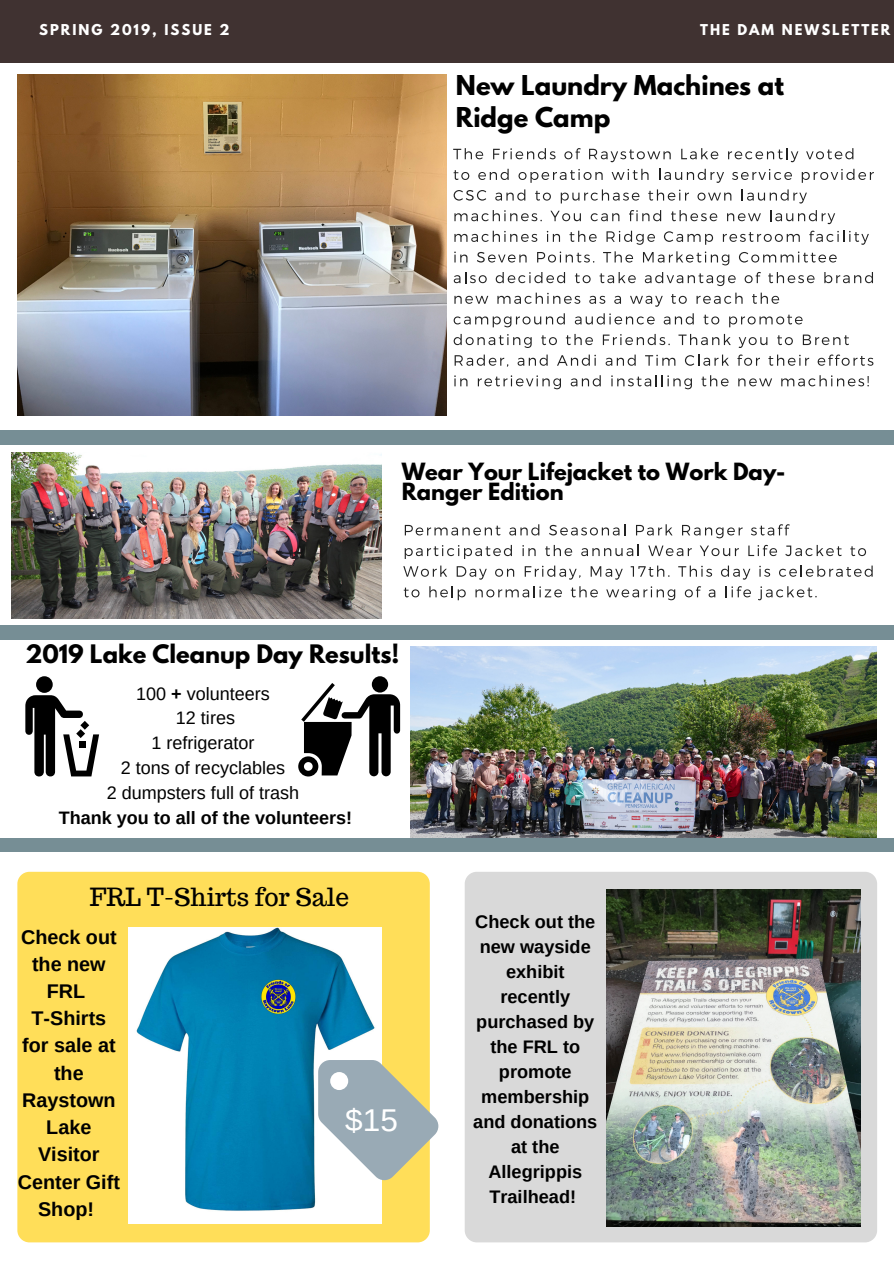
<style>
.page{position:relative;width:894px;height:1264px;background:#fff}
.page>*{position:absolute;margin:0;border:0;box-sizing:border-box;transform-origin:0 0}
.t1{font:31.5px "Arimo";color:#fff}
.t2{font:24.45px "Trocchi";color:#000}
.t3{font:700 24.3px/33px "League Spartan";color:#000}
.t4{font:700 22.5px "League Spartan";color:#000}
.t5{font:700 21px/20.2px "League Spartan";color:#000}
.t6{font:700 19.8px/27.2px "Arimo";color:#000;text-align:center}
.t7{font:700 18.15px/24.9px "Arimo";color:#000;text-align:center}
.t8{font:18px/24.8px "Arimo";color:#000;text-align:center}
.t9{font:700 18px "Arimo";color:#000}
.t10{font:700 13.2px "League Spartan";letter-spacing:.15em;color:#fff}
.s1{font-weight:700}
</style>
<div class="page">
<div style="left:0;top:0;width:892px;height:63px;background:#403231"></div>
<img style="left:17px;top:74px;width:429px;height:341px">
<div style="left:17px;top:871px;width:412px;height:371px;background:#ffde59;border-radius:12px"></div>
<img style="left:410px;top:646px;width:466px;height:192px">
<div style="left:464px;top:871px;width:412px;height:371px;background:#d9d9d9;border-radius:12px"></div>
<img style="left:12px;top:452px;width:369px;height:167px">
<svg style="left:404px;top:525px;width:96px;height:10px"></svg>
<svg style="left:509px;top:524px;width:30px;height:11px"></svg>
<svg style="left:549px;top:524px;width:76px;height:11px"></svg>
<svg style="left:636px;top:524px;width:36px;height:11px"></svg>
<svg style="left:682px;top:525px;width:60px;height:13px"></svg>
<svg style="left:751px;top:524px;width:38px;height:11px"></svg>
<svg style="left:404px;top:545px;width:108px;height:14px"></svg>
<svg style="left:522px;top:545px;width:13px;height:11px"></svg>
<svg style="left:545px;top:545px;width:27px;height:11px"></svg>
<svg style="left:581px;top:545px;width:57px;height:11px"></svg>
<svg style="left:648px;top:545px;width:43px;height:11px"></svg>
<svg style="left:699px;top:545px;width:39px;height:11px"></svg>
<svg style="left:748px;top:545px;width:29px;height:11px"></svg>
<svg style="left:785px;top:545px;width:56px;height:11px"></svg>
<svg style="left:850px;top:546px;width:15px;height:10px"></svg>
<svg style="left:403px;top:565px;width:44px;height:11px"></svg>
<svg style="left:456px;top:566px;width:30px;height:13px"></svg>
<svg style="left:495px;top:568px;width:19px;height:8px"></svg>
<svg style="left:524px;top:565px;width:56px;height:14px"></svg>
<svg style="left:590px;top:566px;width:32px;height:13px"></svg>
<svg style="left:630px;top:565px;width:39px;height:12px"></svg>
<svg style="left:678px;top:565px;width:34px;height:11px"></svg>
<svg style="left:721px;top:565px;width:29px;height:14px"></svg>
<svg style="left:759px;top:565px;width:11px;height:11px"></svg>
<svg style="left:779px;top:565px;width:93px;height:11px"></svg>
<svg style="left:403px;top:587px;width:16px;height:10px"></svg>
<svg style="left:429px;top:586px;width:36px;height:14px"></svg>
<svg style="left:475px;top:586px;width:87px;height:11px"></svg>
<svg style="left:570px;top:586px;width:27px;height:11px"></svg>
<svg style="left:606px;top:586px;width:69px;height:14px"></svg>
<svg style="left:684px;top:586px;width:17px;height:11px"></svg>
<svg style="left:708px;top:589px;width:7px;height:8px"></svg>
<svg style="left:725px;top:586px;width:25px;height:11px"></svg>
<svg style="left:758px;top:586px;width:58px;height:14px"></svg>
<div style="left:0;top:625px;width:892px;height:14px;background:#768e95"></div>
<div style="left:0;top:838px;width:892px;height:13px;background:#768e95"></div>
<div style="left:0;top:430px;width:892px;height:15px;background:#768e95"></div>
<div style="left:372px;top:676px;width:16px;height:16px;background:#000;border-radius:50%"></div>
<svg style="left:298px;top:683px;width:102px;height:93px"></svg>
<div style="left:36px;top:676px;width:17px;height:17px;background:#000;border-radius:50%"></div>
<svg style="left:25px;top:695px;width:74px;height:81px"></svg>
<svg style="left:453px;top:148px;width:30px;height:11px"></svg>
<svg style="left:493px;top:148px;width:62px;height:11px"></svg>
<svg style="left:564px;top:148px;width:16px;height:11px"></svg>
<svg style="left:589px;top:149px;width:81px;height:13px"></svg>
<svg style="left:681px;top:148px;width:37px;height:11px"></svg>
<svg style="left:728px;top:148px;width:70px;height:14px"></svg>
<svg style="left:806px;top:148px;width:47px;height:11px"></svg>
<svg style="left:453px;top:170px;width:16px;height:10px"></svg>
<svg style="left:478px;top:169px;width:30px;height:11px"></svg>
<svg style="left:518px;top:169px;width:84px;height:14px"></svg>
<svg style="left:611px;top:169px;width:37px;height:11px"></svg>
<svg style="left:659px;top:169px;width:64px;height:14px"></svg>
<svg style="left:732px;top:169px;width:59px;height:11px"></svg>
<svg style="left:801px;top:169px;width:72px;height:14px"></svg>
<svg style="left:453px;top:190px;width:33px;height:11px"></svg>
<svg style="left:495px;top:189px;width:30px;height:12px"></svg>
<svg style="left:535px;top:191px;width:15px;height:10px"></svg>
<svg style="left:560px;top:189px;width:79px;height:14px"></svg>
<svg style="left:648px;top:189px;width:40px;height:12px"></svg>
<svg style="left:697px;top:193px;width:34px;height:8px"></svg>
<svg style="left:741px;top:189px;width:65px;height:14px"></svg>
<svg style="left:454px;top:210px;width:87px;height:11px"></svg>
<svg style="left:550px;top:211px;width:30px;height:10px"></svg>
<svg style="left:590px;top:213px;width:29px;height:8px"></svg>
<svg style="left:629px;top:210px;width:32px;height:11px"></svg>
<svg style="left:671px;top:210px;width:46px;height:11px"></svg>
<svg style="left:727px;top:213px;width:33px;height:8px"></svg>
<svg style="left:770px;top:210px;width:65px;height:14px"></svg>
<svg style="left:454px;top:231px;width:83px;height:11px"></svg>
<svg style="left:546px;top:231px;width:14px;height:11px"></svg>
<svg style="left:569px;top:231px;width:27px;height:11px"></svg>
<svg style="left:606px;top:231px;width:49px;height:14px"></svg>
<svg style="left:663px;top:231px;width:50px;height:14px"></svg>
<svg style="left:722px;top:232px;width:77px;height:10px"></svg>
<svg style="left:809px;top:231px;width:59px;height:14px"></svg>
<svg style="left:454px;top:251px;width:13px;height:11px"></svg>
<svg style="left:477px;top:252px;width:49px;height:10px"></svg>
<svg style="left:537px;top:251px;width:57px;height:11px"></svg>
<svg style="left:603px;top:251px;width:30px;height:11px"></svg>
<svg style="left:643px;top:251px;width:86px;height:14px"></svg>
<svg style="left:738px;top:251px;width:98px;height:11px"></svg>
<svg style="left:453px;top:272px;width:33px;height:11px"></svg>
<svg style="left:495px;top:272px;width:70px;height:11px"></svg>
<svg style="left:574px;top:273px;width:16px;height:10px"></svg>
<svg style="left:599px;top:272px;width:36px;height:11px"></svg>
<svg style="left:644px;top:272px;width:91px;height:14px"></svg>
<svg style="left:744px;top:272px;width:16px;height:11px"></svg>
<svg style="left:768px;top:272px;width:46px;height:11px"></svg>
<svg style="left:824px;top:272px;width:48px;height:11px"></svg>
<svg style="left:454px;top:296px;width:34px;height:8px"></svg>
<svg style="left:497px;top:292px;width:83px;height:12px"></svg>
<svg style="left:589px;top:296px;width:16px;height:8px"></svg>
<svg style="left:614px;top:296px;width:7px;height:8px"></svg>
<svg style="left:630px;top:296px;width:32px;height:11px"></svg>
<svg style="left:671px;top:294px;width:15px;height:10px"></svg>
<svg style="left:696px;top:292px;width:46px;height:12px"></svg>
<svg style="left:752px;top:292px;width:27px;height:12px"></svg>
<svg style="left:453px;top:313px;width:111px;height:14px"></svg>
<svg style="left:574px;top:313px;width:80px;height:11px"></svg>
<svg style="left:663px;top:313px;width:30px;height:11px"></svg>
<svg style="left:703px;top:315px;width:16px;height:9px"></svg>
<svg style="left:729px;top:315px;width:73px;height:12px"></svg>
<svg style="left:453px;top:334px;width:78px;height:14px"></svg>
<svg style="left:541px;top:335px;width:15px;height:10px"></svg>
<svg style="left:565px;top:334px;width:28px;height:11px"></svg>
<svg style="left:602px;top:334px;width:67px;height:11px"></svg>
<svg style="left:678px;top:334px;width:52px;height:11px"></svg>
<svg style="left:738px;top:337px;width:29px;height:11px"></svg>
<svg style="left:777px;top:335px;width:15px;height:10px"></svg>
<svg style="left:802px;top:334px;width:46px;height:11px"></svg>
<svg style="left:454px;top:354px;width:54px;height:12px"></svg>
<svg style="left:517px;top:354px;width:30px;height:12px"></svg>
<svg style="left:557px;top:354px;width:38px;height:12px"></svg>
<svg style="left:605px;top:354px;width:30px;height:12px"></svg>
<svg style="left:645px;top:355px;width:30px;height:11px"></svg>
<svg style="left:684px;top:354px;width:44px;height:12px"></svg>
<svg style="left:737px;top:354px;width:22px;height:12px"></svg>
<svg style="left:768px;top:354px;width:40px;height:12px"></svg>
<svg style="left:817px;top:354px;width:56px;height:12px"></svg>
<svg style="left:454px;top:375px;width:13px;height:11px"></svg>
<svg style="left:477px;top:375px;width:84px;height:14px"></svg>
<svg style="left:570px;top:375px;width:30px;height:11px"></svg>
<svg style="left:611px;top:375px;width:80px;height:14px"></svg>
<svg style="left:701px;top:375px;width:27px;height:11px"></svg>
<svg style="left:738px;top:378px;width:34px;height:8px"></svg>
<svg style="left:781px;top:375px;width:87px;height:11px"></svg>
<img style="left:128px;top:927px;width:253px;height:296px">
<svg style="left:318px;top:1060px;width:120px;height:120px"></svg>
<img style="left:606px;top:889px;width:254px;height:337px">
<p class="t10" style="left:39px;top:23px;width:192px">SPRING 2019, ISSUE 2</p>
<p class="t10" style="left:700px;top:23px;width:192px">THE DAM NEWSLETTER</p>
<h3 class="t3" style="left:456px;top:71px;width:329px">New Laundry Machines at<br>Ridge Camp</h3>
<p class="t5" style="left:401px;top:464px;width:385px">Wear Your Lifejacket to Work Day-<br>Ranger Edition</p>
<p class="t4" style="left:25px;top:643px;width:375px">2019 Lake Cleanup Day Results!</p>
<p class="t8" style="left:107px;top:681px;width:194px">100 <span class="s1">+</span> volunteers<br>12 tires<br>1 refrigerator<br>2 tons of recyclables<br>2 dumpsters full of trash</p>
<p class="t9" style="left:59px;top:807px;width:295px">Thank you to all of the volunteers!</p>
<h2 class="t2" style="left:90px;top:880px;width:261px">FRL T-Shirts for Sale</h2>
<p class="t6" style="left:18px;top:923px;width:104px">Check out the new<br>FRL<br>T-Shirts for sale at the<br>Raystown<br>Lake<br>Visitor<br>Center Gift<br>Shop!</p>
<h1 class="t1" style="left:345px;top:1102px;width:54px">$15</h1>
<p class="t7" style="left:473px;top:909px;width:126px">Check out the new wayside exhibit recently purchased by the FRL to promote membership and donations at the<br>Allegrippis<br>Trailhead!</p>
</div>
